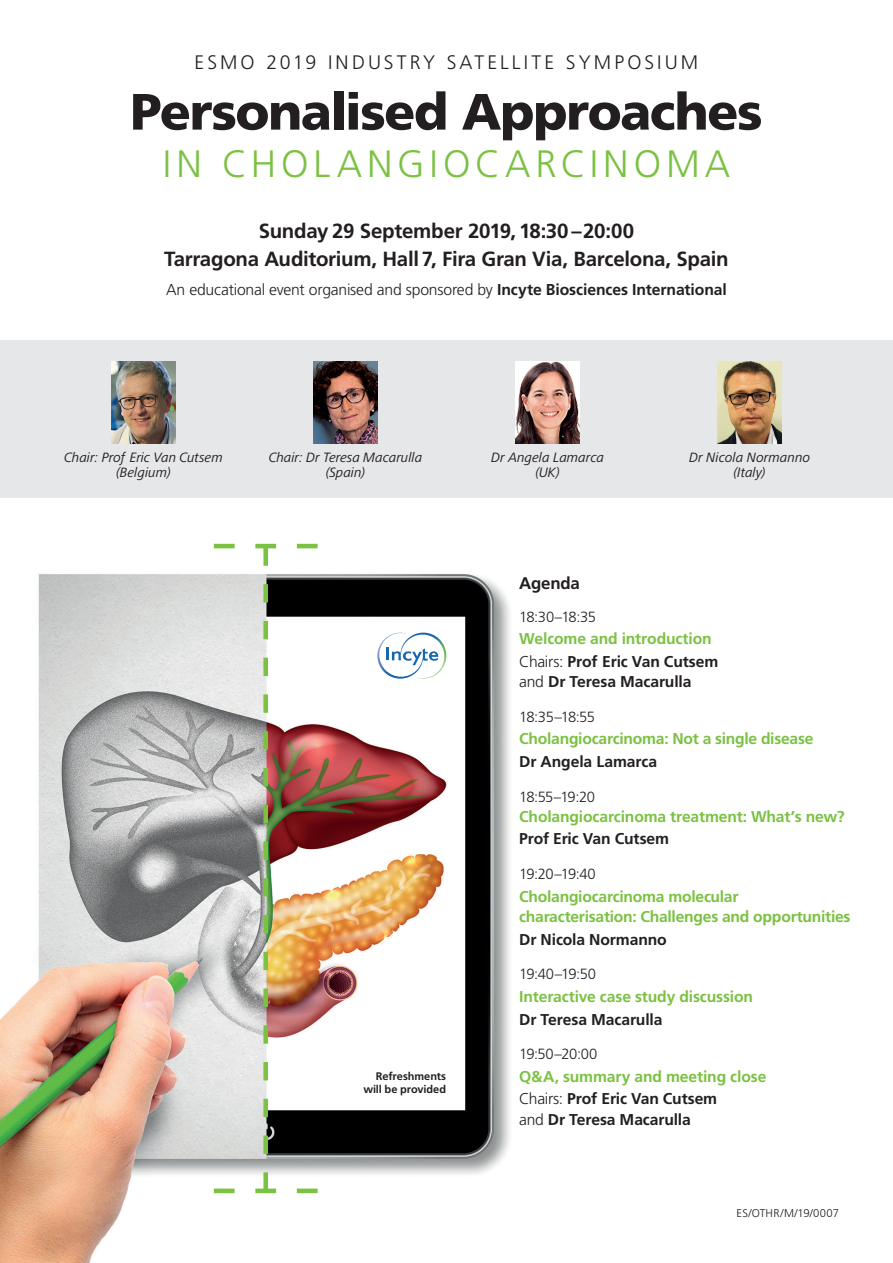
<style>
.page{position:relative;width:893px;height:1263px;background:#fff}
.page>*{position:absolute;margin:0;border:0;box-sizing:border-box;transform-origin:0 0}
.t1{font:900 51px "Frutiger LT Pro";letter-spacing:-.025em;color:#231f20}
.t2{font:300 38.1px "Frutiger LT Pro";letter-spacing:.125em;color:#7bc142}
.t3{font:700 20.4px "Frutiger LT Pro";letter-spacing:-.015em;color:#231f20}
.t4{font:300 19.5px "Frutiger LT Pro";letter-spacing:.16em;color:#231f20}
.t5{font:700 16.8px "Frutiger LT Pro";letter-spacing:-.01em;color:#231f20}
.t6{font:300 15.75px "Frutiger LT Pro";letter-spacing:-.015em;color:#231f20}
.t7{font:700 15.6px/20.1px "Frutiger LT Pro";letter-spacing:-.015em;color:#7bc142}
.t8{font:700 15.6px/20.1px "Frutiger LT Pro";letter-spacing:-.01em;color:#231f20}
.t9{font:300 14.85px "Frutiger LT Pro";letter-spacing:-.045em;color:#231f20}
.t10{font:italic 14.1px/15.1px "Frutiger Next LTW1 G";letter-spacing:-.005em;color:#231f20;text-align:center}
.t11{font:300 11.25px "Frutiger LT Pro";letter-spacing:.015em;color:#231f20}
.t12{font:700 10.95px "Frutiger LT Pro";letter-spacing:-.005em;color:#231f20}
.s1{font-weight:700}
.s2{font-weight:300}
</style>
<div class="page">
<img style="left:0;top:574px;width:510px;height:689px">
<svg style="left:214px;top:544px;width:104px;height:649px"></svg>
<div style="left:0;top:340px;width:893px;height:157px;background:#e6e7e9"></div>
<img style="left:112px;top:361px;width:63px;height:83px">
<img style="left:314px;top:361px;width:63px;height:83px">
<img style="left:516px;top:361px;width:63px;height:83px">
<img style="left:718px;top:361px;width:64px;height:83px">
<svg style="left:377px;top:632px;width:69px;height:48px"></svg>
<p class="t4" style="left:195px;top:51px;width:505px">ESMO 2019 INDUSTRY SATELLITE SYMPOSIUM</p>
<p class="t1" style="left:130px;top:81px;width:634px">Personalised Approaches</p>
<p class="t2" style="left:163px;top:142px;width:569px">IN CHOLANGIOCARCINOMA</p>
<p class="t3" style="left:259px;top:219px;width:377px">Sunday 29 September 2019, 18:30–20:00</p>
<p class="t3" style="left:164px;top:246px;width:566px">Tarragona Auditorium, Hall 7, Fira Gran Via, Barcelona, Spain</p>
<p class="t6" style="left:166px;top:281px;width:562px">An educational event organised and sponsored by <span class="s1">Incyte Biosciences International</span></p>
<p class="t10" style="left:64px;top:450px;width:160px">Chair: Prof Eric Van Cutsem (Belgium)</p>
<p class="t10" style="left:269px;top:450px;width:155px">Chair: Dr Teresa Macarulla (Spain)</p>
<p class="t10" style="left:689px;top:450px;width:123px">Dr Nicola Normanno (Italy)</p>
<p class="t10" style="left:491px;top:450px;width:114px">Dr Angela Lamarca (UK)</p>
<p class="t12" style="left:376px;top:1070px;width:72px">Refreshments</p>
<p class="t12" style="left:363px;top:1083px;width:84px">will be provided</p>
<p class="t5" style="left:519px;top:573px;width:62px">Agenda</p>
<p class="t9" style="left:519px;top:608px;width:78px">18:30–18:35</p>
<p class="t7" style="left:519px;top:629px;width:194px">Welcome and introduction</p>
<p class="t8" style="left:519px;top:651px;width:201px"><span class="s2">Chairs:</span> Prof Eric Van Cutsem <span class="s2">and</span> Dr Teresa Macarulla</p>
<p class="t9" style="left:519px;top:708px;width:77px">18:35–18:55</p>
<p class="t7" style="left:519px;top:729px;width:296px">Cholangiocarcinoma: Not a single disease</p>
<p class="t8" style="left:519px;top:752px;width:139px">Dr Angela Lamarca</p>
<p class="t9" style="left:519px;top:788px;width:77px">18:55–19:20</p>
<p class="t7" style="left:519px;top:806px;width:327px">Cholangiocarcinoma treatment: What’s new?</p>
<p class="t8" style="left:519px;top:829px;width:151px">Prof Eric Van Cutsem</p>
<p class="t9" style="left:519px;top:866px;width:78px">19:20–19:40</p>
<p class="t7" style="left:519px;top:886px;width:333px">Cholangiocarcinoma molecular characterisation: Challenges and opportunities</p>
<p class="t8" style="left:519px;top:929px;width:149px">Dr Nicola Normanno</p>
<p class="t9" style="left:519px;top:966px;width:78px">19:40–19:50</p>
<p class="t7" style="left:519px;top:986px;width:235px">Interactive case study discussion</p>
<p class="t8" style="left:519px;top:1009px;width:145px">Dr Teresa Macarulla</p>
<p class="t9" style="left:519px;top:1046px;width:80px">19:50–20:00</p>
<p class="t7" style="left:519px;top:1066px;width:249px">Q&amp;A, summary and meeting close</p>
<p class="t8" style="left:519px;top:1089px;width:199px"><span class="s2">Chairs:</span> Prof Eric Van Cutsem <span class="s2">and</span> Dr Teresa Macarulla</p>
<p class="t11" style="left:737px;top:1207px;width:104px">ES/OTHR/M/19/0007</p>
</div>
